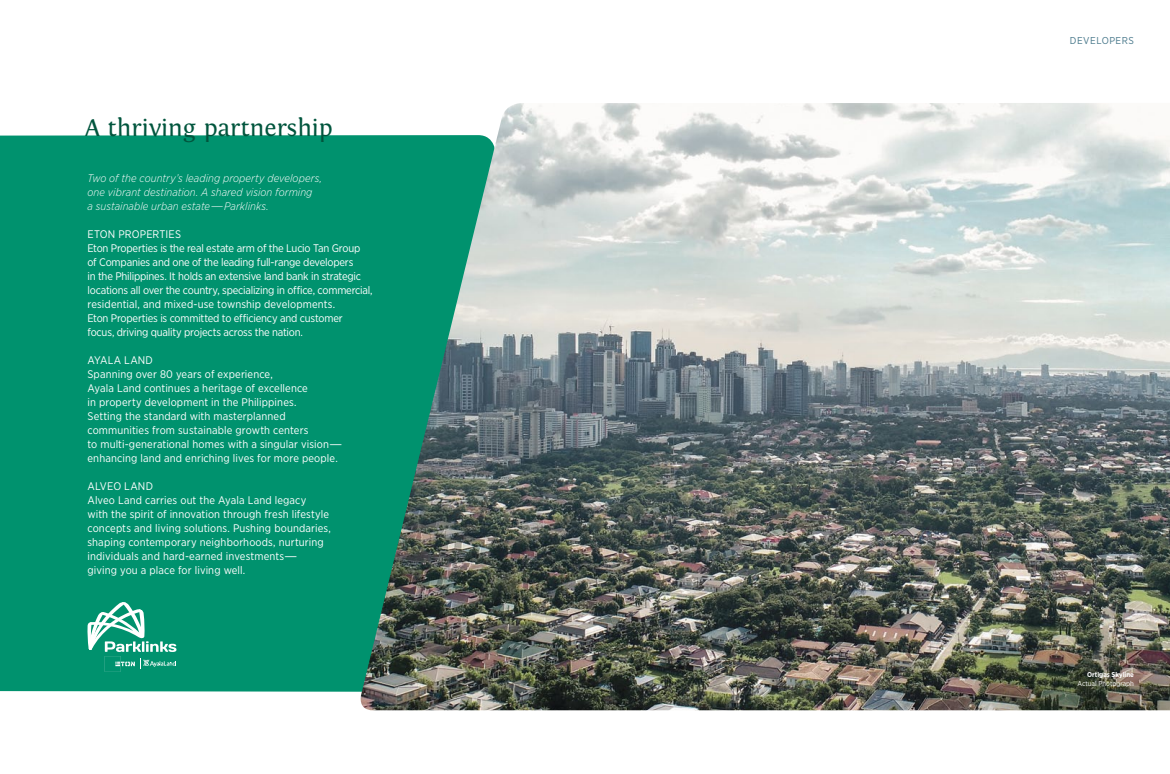
<style>
.page{position:relative;width:1170px;height:774px;background:#fff}
.page>*{position:absolute;margin:0;border:0;box-sizing:border-box;transform-origin:0 0}
.t1{font:25px "Fontin";color:#00553d}
.t2{font:11px/14px "Gotham Narrow";letter-spacing:.005em;color:#fff}
.t3{font:11px/14px "Gotham Narrow";letter-spacing:-.02em;color:#fff}
.t4{font:italic 300 11px/14px "Gotham Narrow";letter-spacing:.005em;color:#fff}
.t5{font:10px "Gotham Narrow";letter-spacing:.05em;color:#47778a}
.t6{font:7px "Gotham Narrow";color:#fff}
.t7{font:700 7px "Gotham Narrow";color:#fff}
</style>
<div class="page">
<div style="left:0;top:135px;width:360px;height:557px;background:#00926e"></div>
<img style="left:360px;top:103px;width:810px;height:607px">
<svg style="left:87px;top:602px;width:89px;height:70px"></svg>
<h1 class="t1" style="left:85px;top:114px;width:250px">A thriving partnership</h1>
<p class="t4" style="left:88px;top:170px;width:236px">Two of the country’s leading property developers, one vibrant destination. A shared vision forming<br>a sustainable urban estate—Parklinks.</p>
<p class="t3" style="left:88px;top:226px;width:287px">ETON PROPERTIES<br>Eton Properties is the real estate arm of the Lucio Tan Group<br>of Companies and one of the leading full-range developers<br>in the Philippines. It holds an extensive land bank in strategic locations all over the country, specializing in office, commercial, residential, and mixed-use township developments.<br>Eton Properties is committed to efficiency and customer<br>focus, driving quality projects across the nation.</p>
<p class="t2" style="left:88px;top:352px;width:256px">AYALA LAND<br>Spanning over 80 years of experience,<br>Ayala Land continues a heritage of excellence<br>in property development in the Philippines.<br>Setting the standard with masterplanned communities from sustainable growth centers<br>to multi-generational homes with a singular vision— enhancing land and enriching lives for more people.</p>
<p class="t2" style="left:88px;top:478px;width:245px">ALVEO LAND<br>Alveo Land carries out the Ayala Land legacy<br>with the spirit of innovation through fresh lifestyle concepts and living solutions. Pushing boundaries, shaping contemporary neighborhoods, nurturing individuals and hard-earned investments—<br>giving you a place for living well.</p>
<p class="t5" style="left:1070px;top:34px;width:66px">DEVELOPERS</p>
<p class="t7" style="left:1087px;top:670px;width:48px">Ortigas Skyline</p>
<p class="t6" style="left:1077px;top:679px;width:58px">Actual Photograph</p>
</div>
